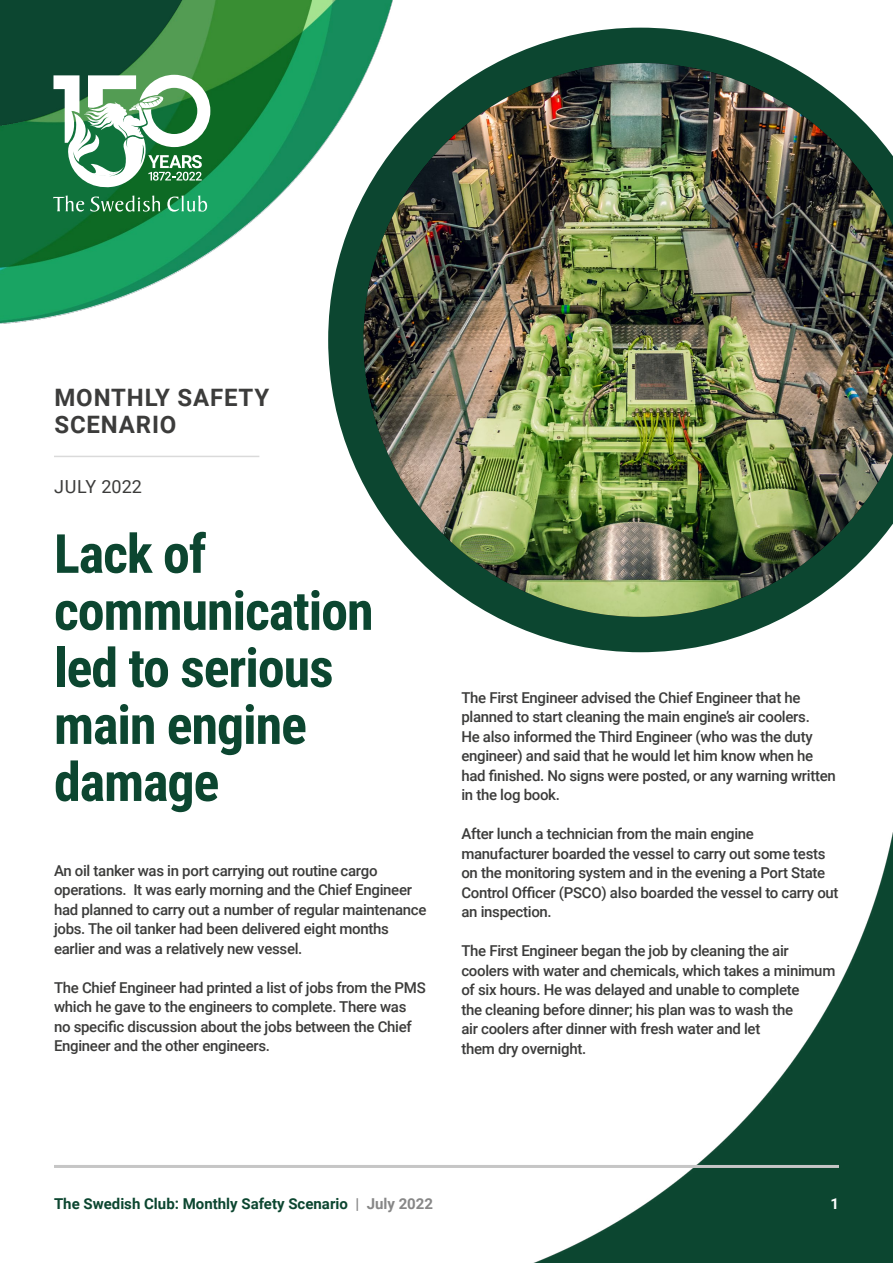
<style>
.page{position:relative;width:893px;height:1263px;background:#fff}
.page>*{position:absolute;margin:0;border:0;box-sizing:border-box;transform-origin:0 0}
.t1{font:700 54px/57px "Roboto Condensed";letter-spacing:-.02em;color:#0c4630}
.t2{font:700 24px/27px "Roboto";letter-spacing:.035em;color:#3c3c3b}
.t3{font:18px "Roboto";color:#3c3c3b}
.t4{font:500 15px/19.5px "Roboto";letter-spacing:-.02em;color:#3c3c3b}
.t5{font:700 15px "Roboto";color:#0c4630}
.t6{font:700 15px "Roboto";color:#fff}
.s1{color:#878787}
</style>
<div class="page">
<svg style="left:328px;top:28px;width:457px;height:624px"></svg>
<img style="left:533px;top:832px;width:360px;height:431px">
<img style="left:364px;top:63px;width:529px;height:554px">
<hr style="left:54px;top:456px;width:205px;height:1px;background:#dadada">
<hr style="left:54px;top:1165px;width:785px;height:3px;background:#c6c6c6">
<img style="left:0;top:0;width:407px;height:325px">
<svg style="left:53px;top:75px;width:157px;height:137px"></svg>
<h2 class="t2" style="left:54px;top:383px;width:216px">MONTHLY SAFETY<br>SCENARIO</h2>
<p class="t3" style="left:54px;top:474px;width:89px">JULY 2022</p>
<h1 class="t1" style="left:54px;top:523px;width:321px">Lack of communication led to serious main engine damage</h1>
<p class="t4" style="left:54px;top:860px;width:374px">An oil tanker was in port carrying out routine cargo operations. It was early morning and the Chief Engineer had planned to carry out a number of regular maintenance jobs. The oil tanker had been delivered eight months earlier and was a relatively new vessel.</p>
<p class="t4" style="left:54px;top:977px;width:373px">The Chief Engineer had printed a list of jobs from the PMS which he gave to the engineers to complete. There was no specific discussion about the jobs between the Chief Engineer and the other engineers.</p>
<p class="t4" style="left:461px;top:687px;width:376px">The First Engineer advised the Chief Engineer that he planned to start cleaning the main engine’s air coolers.<br>He also informed the Third Engineer (who was the duty engineer) and said that he would let him know when he had finished. No signs were posted, or any warning written in the log book.</p>
<p class="t4" style="left:461px;top:823px;width:379px">After lunch a technician from the main engine manufacturer boarded the vessel to carry out some tests on the monitoring system and in the evening a Port State Control Officer (PSCO) also boarded the vessel to carry out an inspection.</p>
<p class="t4" style="left:461px;top:940px;width:375px">The First Engineer began the job by cleaning the air coolers with water and chemicals, which takes a minimum of six hours. He was delayed and unable to complete<br>the cleaning before dinner; his plan was to wash the<br>air coolers after dinner with fresh water and let<br>them dry overnight.</p>
<p class="t5" style="left:54px;top:1193px;width:381px">The Swedish Club: Monthly Safety Scenario <span class="s1">| July 2022</span></p>
<p class="t6" style="left:830px;top:1193px;width:10px">1</p>
</div>
